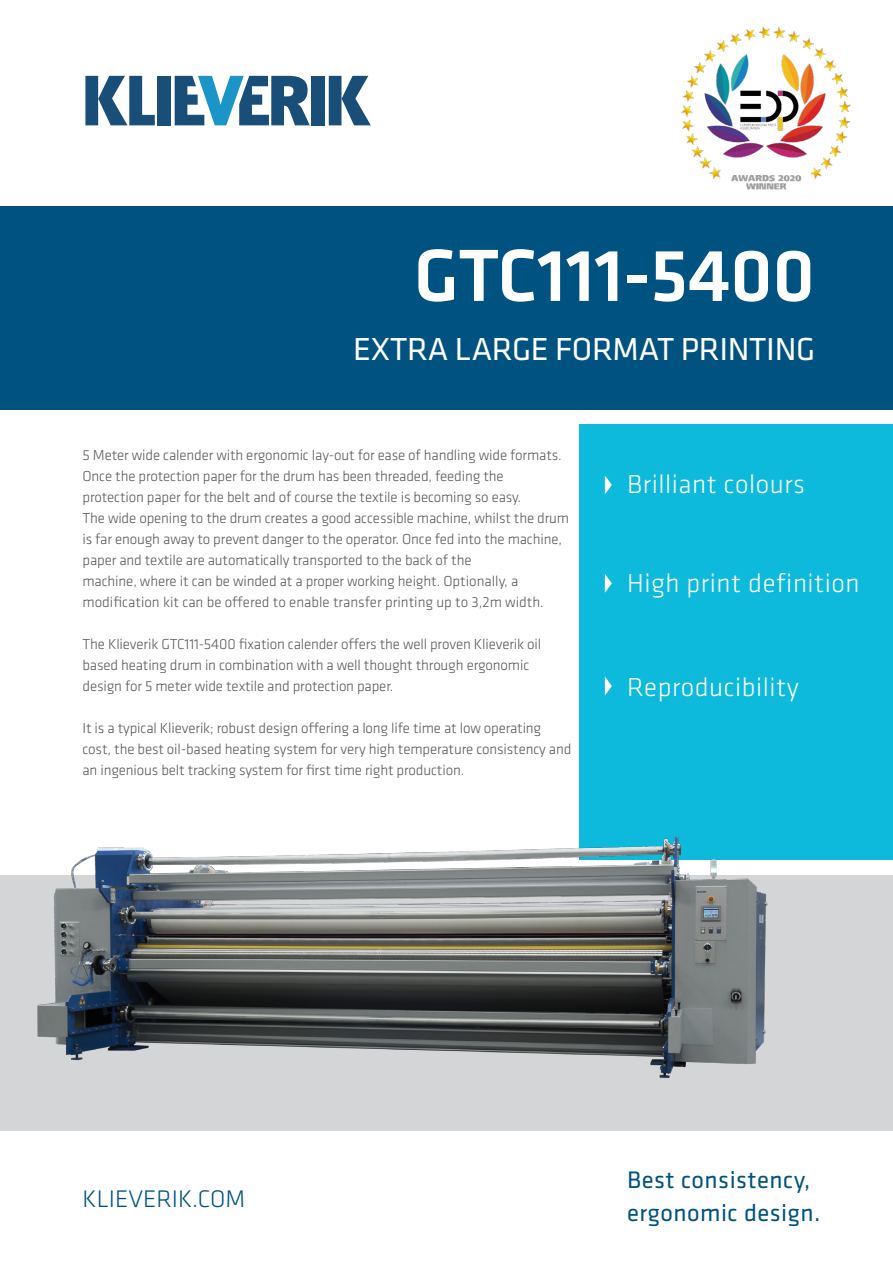
<style>
.page{position:relative;width:893px;height:1263px;background:#fff}
.page>*{position:absolute;margin:0;border:0;box-sizing:border-box;transform-origin:0 0}
.t1{font:500 76.65px "Klavika";letter-spacing:-.01em;color:#fff}
.t2{font:33px "Klavika";letter-spacing:-.01em;color:#fff}
.t3{font:300 27px "Klavika";letter-spacing:.02em;color:#fff}
.t4{font:300 24.9px "Klavika";color:#005381}
.t5{font:24.75px/32.7px "Klavika";letter-spacing:.02em;color:#005381}
.t6{font:300 15px/21px "Klavika";letter-spacing:-.01em;color:#57585a}
</style>
<div class="page">
<div style="left:0;top:876px;width:893px;height:255px;background:#d4d5d7"></div>
<svg style="left:85px;top:76px;width:70px;height:49px"></svg>
<svg style="left:329px;top:76px;width:42px;height:49px"></svg>
<div style="left:158px;top:76px;width:13px;height:49px;background:#184e78"></div>
<div style="left:312px;top:76px;width:13px;height:49px;background:#184e78"></div>
<svg style="left:175px;top:76px;width:135px;height:49px"></svg>
<div style="left:0;top:206px;width:893px;height:204px;background:#005381"></div>
<div style="left:580px;top:424px;width:313px;height:436px;background:#0dbadc"></div>
<svg style="left:605px;top:475px;width:7px;height:19px"></svg>
<svg style="left:605px;top:574px;width:7px;height:19px"></svg>
<svg style="left:605px;top:677px;width:7px;height:18px"></svg>
<img style="left:32px;top:818px;width:741px;height:261px">
<img style="left:681px;top:26px;width:170px;height:164px">
<p class="t1" style="left:414px;top:234px;width:403px">GTC111-5400</p>
<p class="t2" style="left:353px;top:331px;width:464px">EXTRA LARGE FORMAT PRINTING</p>
<p class="t6" style="left:83px;top:445px;width:481px">5 Meter wide calender with ergonomic lay-out for ease of handling wide formats.</p>
<p class="t6" style="left:83px;top:466px;width:423px">Once the protection paper for the drum has been threaded, feeding the</p>
<p class="t6" style="left:83px;top:487px;width:440px">protection paper for the belt and of course the textile is becoming so easy.</p>
<p class="t6" style="left:83px;top:508px;width:488px">The wide opening to the drum creates a good accessible machine, whilst the drum is far enough away to prevent danger to the operator. Once fed into the machine, paper and textile are automatically transported to the back of the</p>
<p class="t6" style="left:83px;top:571px;width:437px">machine, where it can be winded at a proper working height. Optionally, a</p>
<p class="t6" style="left:83px;top:592px;width:463px">modification kit can be offered to enable transfer printing up to 3,2m width.</p>
<p class="t6" style="left:83px;top:634px;width:460px">The Klieverik GTC111-5400 fixation calender offers the well proven Klieverik oil</p>
<p class="t6" style="left:83px;top:655px;width:448px">based heating drum in combination with a well thought through ergonomic</p>
<p class="t6" style="left:83px;top:676px;width:312px">design for 5 meter wide textile and protection paper.</p>
<p class="t6" style="left:83px;top:718px;width:490px">It is a typical Klieverik; robust design offering a long life time at low operating cost, the best oil-based heating system for very high temperature consistency and an ingenious belt tracking system for first time right production.</p>
<p class="t3" style="left:627px;top:470px;width:179px">Brilliant colours</p>
<p class="t3" style="left:627px;top:568px;width:234px">High print definition</p>
<p class="t3" style="left:627px;top:672px;width:173px">Reproducibility</p>
<p class="t4" style="left:83px;top:1186px;width:164px">KLIEVERIK.COM</p>
<p class="t5" style="left:627px;top:1164px;width:195px">Best consistency, ergonomic design.</p>
</div>
